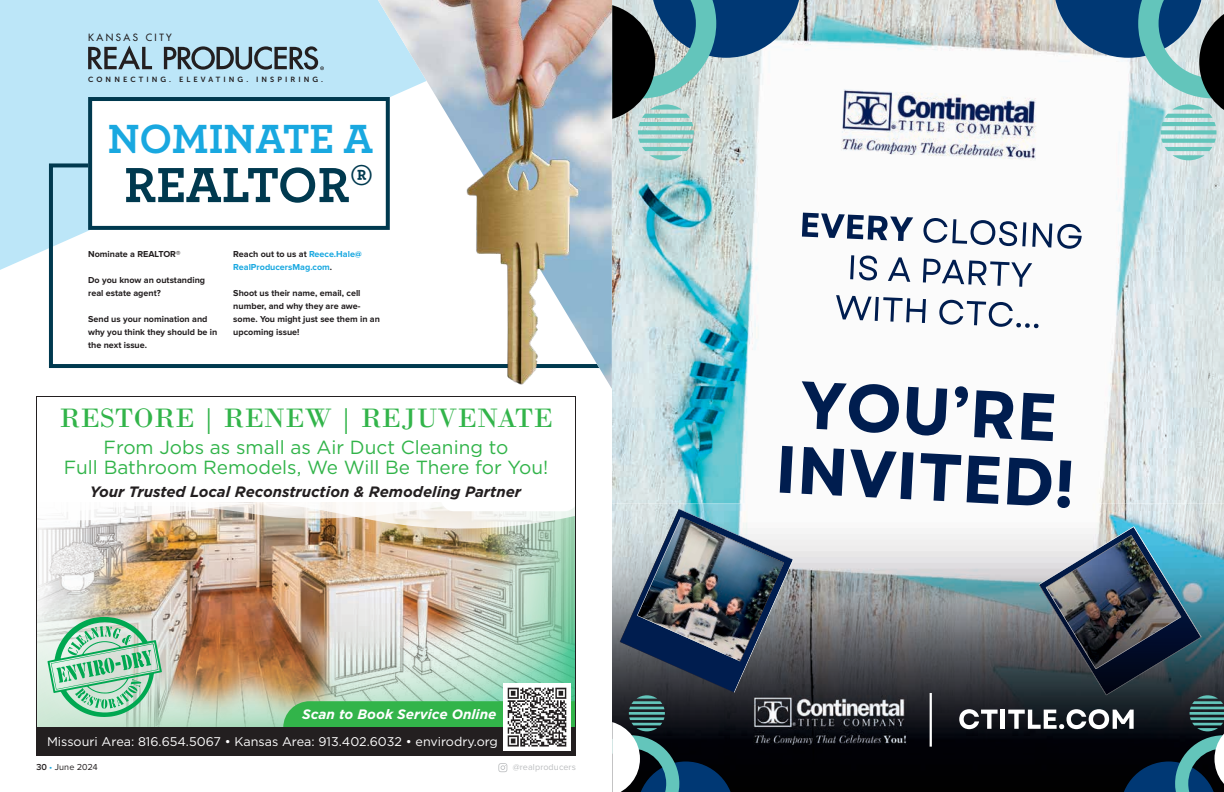
<style>
.page{position:relative;width:1224px;height:792px;background:#fff}
.page>*{position:absolute;margin:0;border:0;box-sizing:border-box;transform-origin:0 0}
.t1{font:700 51.8px "Archer Pro";letter-spacing:-.005em;color:#00394f}
.t2{font:700 42.8px "Archer Pro";color:#19a8e0}
.t3{font:28px "Bodoni";color:#32b44a}
.t4{font:19px/20.8px "Gotham";color:#32b44a;text-align:center}
.t5{font:italic 700 15px "Gotham";color:#231f20}
.t6{font:italic 700 13.6px "Gotham";color:#fff}
.t7{font:12.6px "Gotham";color:#fff}
.t8{font:500 9.8px "Futura Std";letter-spacing:.25em;color:#231f20}
.t9{font:700 9px/13px "Proxima Nova";color:#231f20}
.t10{font:700 9px/13px "Proxima Nova";color:#19a8e0}
.t11{font:9px "Proxima Nova";letter-spacing:.01em;color:#bcbec0}
.t12{font:9px "Proxima Nova";letter-spacing:.005em;color:#231f20}
.t13{font:7.5px "Museo Sans 700";letter-spacing:.41em;color:#231f20}
.s1{color:#231f20}
.s2{font-weight:600}
.s3{color:#19a8e0}
</style>
<div class="page">
<svg style="left:498px;top:763px;width:9px;height:9px"></svg>
<div style="left:0;top:0;width:378px;height:270px;background:#bce6f8"></div>
<svg style="left:86px;top:95px;width:292px;height:66px"></svg>
<svg style="left:88px;top:45px;width:64px;height:24px;background:#8098a4"></svg>
<svg style="left:164px;top:46px;width:160px;height:24px;background:#7e96a1"></svg>
<svg style="left:47px;top:161px;width:331px;height:207px"></svg>
<img style="left:378px;top:0;width:68px;height:368px">
<img style="left:446px;top:0;width:166px;height:389px">
<img style="left:612px;top:0;width:612px;height:792px">
<img style="left:1039px;top:669px;width:162px;height:26px">
<img style="left:1039px;top:527px;width:162px;height:142px">
<hr style="left:930px;top:693px;width:2px;height:54px;background:#fff">
<img style="left:794px;top:695px;width:113px;height:50px">
<img style="left:841px;top:89px;width:198px;height:72px">
<svg style="left:612px;top:0;width:189px;height:160px"></svg>
<svg style="left:959px;top:709px;width:39px;height:20px"></svg>
<hr style="left:1001px;top:710px;width:4px;height:19px;background:#fff">
<svg style="left:1053px;top:0;width:171px;height:160px"></svg>
<svg style="left:1008px;top:695px;width:216px;height:97px;background:#1f2c34"></svg>
<img style="left:612px;top:509px;width:182px;height:283px">
<svg style="left:802px;top:381px;width:97px;height:52px"></svg>
<svg style="left:906px;top:387px;width:41px;height:49px"></svg>
<svg style="left:955px;top:386px;width:13px;height:21px"></svg>
<svg style="left:974px;top:390px;width:39px;height:49px"></svg>
<svg style="left:1021px;top:393px;width:33px;height:48px"></svg>
<svg style="left:780px;top:446px;width:13px;height:47px"></svg>
<svg style="left:802px;top:447px;width:42px;height:49px"></svg>
<svg style="left:850px;top:449px;width:64px;height:50px"></svg>
<svg style="left:921px;top:453px;width:40px;height:48px"></svg>
<svg style="left:967px;top:456px;width:33px;height:48px"></svg>
<svg style="left:1007px;top:458px;width:64px;height:50px"></svg>
<svg style="left:802px;top:213px;width:111px;height:28px"></svg>
<svg style="left:923px;top:218px;width:103px;height:28px"></svg>
<svg style="left:1032px;top:223px;width:50px;height:26px"></svg>
<svg style="left:850px;top:255px;width:27px;height:26px"></svg>
<svg style="left:888px;top:257px;width:22px;height:25px"></svg>
<svg style="left:923px;top:258px;width:109px;height:29px"></svg>
<svg style="left:836px;top:295px;width:90px;height:28px"></svg>
<svg style="left:939px;top:300px;width:100px;height:28px"></svg>
<img style="left:36px;top:396px;width:540px;height:360px">
<svg style="left:48px;top:616px;width:114px;height:101px;background:#99d1b1"></svg>
<p class="t8" style="left:88px;top:31px;width:85px">KANSAS CITY</p>
<p class="t13" style="left:88px;top:75px;width:237px">CONNECTING. ELEVATING. INSPIRING.</p>
<h2 class="t2" style="left:108px;top:105px;width:267px">NOMINATE A</h2>
<h1 class="t1" style="left:124px;top:144px;width:251px">REALTOR<sup>®</sup></h1>
<p class="t9" style="left:88px;top:248px;width:94px">Nominate a REALTOR®</p>
<p class="t9" style="left:88px;top:274px;width:119px">Do you know an outstanding real estate agent?</p>
<p class="t9" style="left:88px;top:313px;width:131px">Send us your nomination and why you think they should be in the next issue.</p>
<p class="t10" style="left:233px;top:248px;width:130px"><span class="s1">Reach out to us at</span> Reece.Hale@<br>RealProducersMag.com<span class="s1">.</span></p>
<p class="t9" style="left:233px;top:287px;width:148px">Shoot us their name, email, cell number, and why they are awe&shy;some. You might just see them in an upcoming issue!</p>
<h3 class="t3" style="left:59px;top:402px;width:495px">RESTORE | RENEW | REJUVENATE</h3>
<h3 class="t4" style="left:64px;top:436px;width:486px">From Jobs as small as Air Duct Cleaning to<br>Full Bathroom Remodels, We Will Be There for You!</h3>
<h3 class="t5" style="left:90px;top:482px;width:432px">Your Trusted Local Reconstruction &amp; Remodeling Partner</h3>
<h3 class="t6" style="left:302px;top:706px;width:196px">Scan to Book Service Online</h3>
<h3 class="t7" style="left:47px;top:733px;width:452px">Missouri Area: 816.654.5067 • Kansas Area: 913.402.6032 • envirodry.org</h3>
<p class="t12" style="left:36px;top:762px;width:63px"><span class="s2">30</span> <span class="s3">•</span> June 2024</p>
<p class="t11" style="left:513px;top:762px;width:65px">@realproducers</p>
</div>
